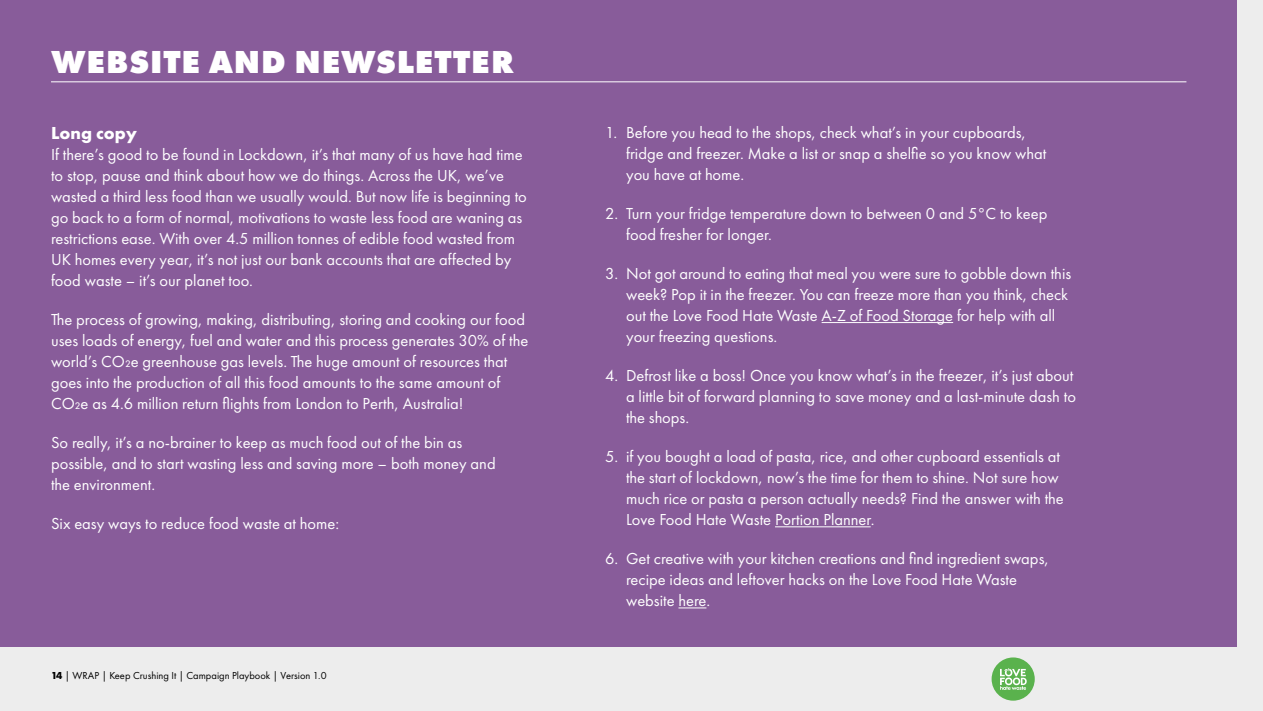
<style>
.page{position:relative;width:1263px;height:711px;background:#fff}
.page>*{position:absolute;margin:0;border:0;box-sizing:border-box;transform-origin:0 0}
.t1{font:800 33px "Futura PT";letter-spacing:.025em;color:#fff}
.t2{font:700 18px "Futura PT";color:#fff}
.t3{font:16.5px/21px "Futura PT";color:#fff}
.t4{font:10.5px "Futura PT";color:#000}
.s1{font-weight:700}
</style>
<div class="page">
<div style="left:0;top:0;width:1263px;height:707px;background:#885c9a"></div>
<hr style="left:51px;top:81px;width:1135px;height:1px;background:#fff">
<hr style="left:822px;top:322px;width:131px;height:1px;background:#fff">
<hr style="left:775px;top:526px;width:96px;height:1px;background:#fff">
<svg style="left:678px;top:607px;width:28px;height:1px"></svg>
<div style="left:0;top:646px;width:1263px;height:64px;background:#ededed"></div>
<div style="left:1237px;top:0;width:26px;height:710px;background:#ededed"></div>
<div style="left:991px;top:657px;width:44px;height:43px;background:#5ab24d;border-radius:50%"></div>
<svg style="left:1000px;top:668px;width:27px;height:21px"></svg>
<h1 class="t1" style="left:51px;top:41px;width:465px">WEBSITE AND NEWSLETTER</h1>
<p class="t2" style="left:51px;top:121px;width:87px">Long copy</p>
<p class="t3" style="left:51px;top:143px;width:477px">If there’s good to be found in Lockdown, it’s that many of us have had time to stop, pause and think about how we do things. Across the UK, we’ve wasted a third less food than we usually would. But now life is beginning to go back to a form of normal, motivations to waste less food are waning as restrictions ease. With over 4.5 million tonnes of edible food wasted from UK homes every year, it’s not just our bank accounts that are affected by food waste – it’s our planet too.</p>
<p class="t3" style="left:51px;top:308px;width:479px">The process of growing, making, distributing, storing and cooking our food uses loads of energy, fuel and water and this process generates 30% of the world’s CO₂e greenhouse gas levels. The huge amount of resources that goes into the production of all this food amounts to the same amount of CO₂e as 4.6 million return flights from London to Perth, Australia!</p>
<p class="t3" style="left:51px;top:431px;width:446px">So really, it’s a no-brainer to keep as much food out of the bin as possible, and to start wasting less and saving more – both money and the environment.</p>
<p class="t3" style="left:51px;top:512px;width:290px">Six easy ways to reduce food waste at home:</p>
<p class="t4" style="left:51px;top:668px;width:277px"><span class="s1">14</span> | WRAP | Keep Crushing It | Campaign Playbook | Version 1.0</p>
<p class="t3" style="left:626px;top:121px;width:422px;text-indent:-21px">1. Before you head to the shops, check what’s in your cupboards, fridge and freezer. Make a list or snap a shelfie so you know what you have at home.</p>
<p class="t3" style="left:626px;top:202px;width:423px;text-indent:-21px">2. Turn your fridge temperature down to between 0 and 5°C to keep food fresher for longer.</p>
<p class="t3" style="left:626px;top:262px;width:447px;text-indent:-21px">3. Not got around to eating that meal you were sure to gobble down this week? Pop it in the freezer. You can freeze more than you think, check out the Love Food Hate Waste A-Z of Food Storage for help with all your freezing questions.</p>
<p class="t3" style="left:626px;top:364px;width:451px;text-indent:-21px">4. Defrost like a boss! Once you know what’s in the freezer, it’s just about a little bit of forward planning to save money and a last-minute dash to the shops.</p>
<p class="t3" style="left:626px;top:445px;width:439px;text-indent:-21px">5. if you bought a load of pasta, rice, and other cupboard essentials at the start of lockdown, now’s the time for them to shine. Not sure how much rice or pasta a person actually needs? Find the answer with the Love Food Hate Waste Portion Planner.</p>
<p class="t3" style="left:626px;top:548px;width:424px;text-indent:-21px">6. Get creative with your kitchen creations and find ingredient swaps, recipe ideas and leftover hacks on the Love Food Hate Waste website here.</p>
</div>
